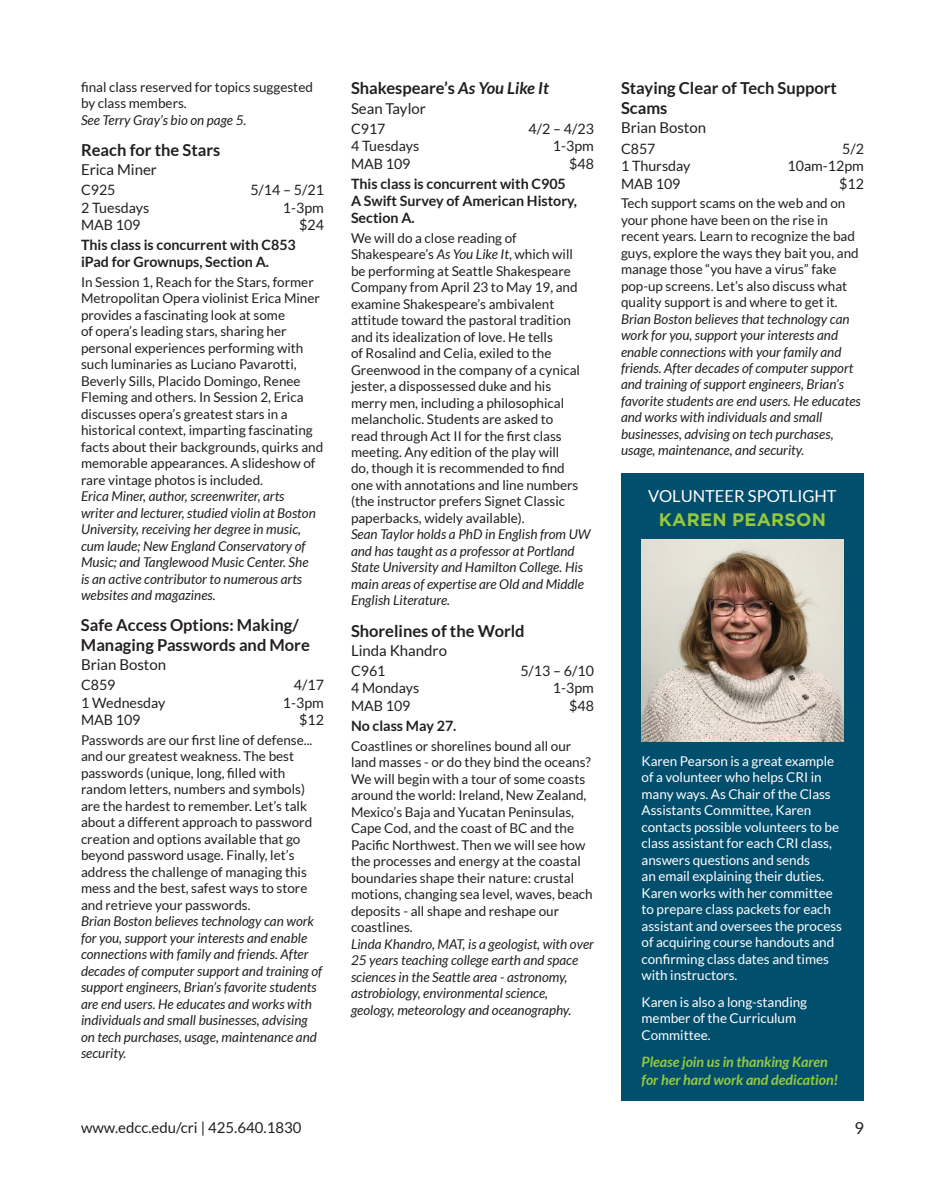
<style>
.page{position:relative;width:945px;height:1188px;background:#fff}
.page>*{position:absolute;margin:0;border:0;box-sizing:border-box;transform-origin:0 0}
.t1{font:700 18px "Gotham";letter-spacing:.015em;color:#97c93c}
.t2{font:700 16.5px/19.8px "Lato";color:#231f20}
.t3{font:16.5px "Lato";color:#fff}
.t4{font:16.5px "Lato";color:#231f20}
.t5{font:15px "Lato";color:#231f20}
.t6{font:14.25px/17.5px "Lato";color:#231f20}
.t7{font:700 14.25px/17.1px "Lato";color:#231f20}
.t8{font:italic 700 14.25px/18px "Lato";letter-spacing:-.005em;color:#97c93c}
.t9{font:13.5px/16.5px "Lato";color:#231f20}
.t10{font:italic 13.5px/16.5px "Lato";color:#231f20}
.t11{font:13.5px/16.5px "Lato";letter-spacing:-.005em;color:#fff}
.s1{font-style:italic}
</style>
<div class="page">
<div style="left:621px;top:473px;width:243px;height:628px;background:#014e6d"></div>
<img style="left:642px;top:540px;width:201px;height:201px">
<p class="t9" style="left:81px;top:79px;width:233px">final class reserved for topics suggested by class members.</p>
<p class="t10" style="left:81px;top:112px;width:167px">See Terry Gray’s bio on page 5.</p>
<p class="t2" style="left:81px;top:140px;width:141px">Reach for the Stars</p>
<p class="t5" style="left:81px;top:161px;width:77px">Erica Miner</p>
<p class="t6" style="left:81px;top:181px;width:70px">C925<br>2 Tuesdays<br>MAB 109</p>
<p class="t6" style="left:250px;top:181px;width:75px;text-align:right">5/14 – 5/21<br>1-3pm<br>$24</p>
<p class="t7" style="left:81px;top:236px;width:216px">This class is concurrent with C853 iPad for Grownups, Section A.</p>
<p class="t9" style="left:81px;top:274px;width:244px">In Session 1, Reach for the Stars, former Metropolitan Opera violinist Erica Miner provides a fascinating look at some<br>of opera’s leading stars, sharing her personal experiences performing with such luminaries as Luciano Pavarotti, Beverly Sills, Placido Domingo, Renee Fleming and others. In Session 2, Erica discusses opera’s greatest stars in a historical context, imparting fascinating facts about their backgrounds, quirks and memorable appearances. A slideshow of rare vintage photos is included.</p>
<p class="t10" style="left:81px;top:489px;width:236px">Erica Miner, author, screenwriter, arts writer and lecturer, studied violin at Boston University, receiving her degree in music, cum laude; New England Conservatory of Music; and Tanglewood Music Center. She is an active contributor to numerous arts websites and magazines.</p>
<p class="t2" style="left:81px;top:615px;width:230px">Safe Access Options: Making/<br>Managing Passwords and More</p>
<p class="t5" style="left:81px;top:656px;width:87px">Brian Boston</p>
<p class="t6" style="left:81px;top:676px;width:86px">C859<br>1 Wednesday<br>MAB 109</p>
<p class="t6" style="left:283px;top:676px;width:43px;text-align:right">4/17<br>1-3pm $12</p>
<p class="t9" style="left:81px;top:732px;width:233px">Passwords are our first line of defense... and our greatest weakness. The best passwords (unique, long, filled with random letters, numbers and symbols) are the hardest to remember. Let’s talk about a different approach to password creation and options available that go beyond password usage. Finally, let’s address the challenge of managing this mess and the best, safest ways to store and retrieve your passwords.</p>
<p class="t10" style="left:81px;top:914px;width:243px">Brian Boston believes technology can work for you, support your interests and enable connections with family and friends. After decades of computer support and training of support engineers, Brian’s favorite students are end users. He educates and works with individuals and small businesses, advising on tech purchases, usage, maintenance and security.</p>
<p class="t2" style="left:351px;top:78px;width:199px">Shakespeare’s <span class="s1">As You Like It</span></p>
<p class="t5" style="left:351px;top:100px;width:76px">Sean Taylor</p>
<p class="t6" style="left:351px;top:120px;width:70px">C917<br>4 Tuesdays<br>MAB 109</p>
<p class="t6" style="left:529px;top:120px;width:67px;text-align:right">4/2 – 4/23<br>1-3pm $48</p>
<p class="t7" style="left:351px;top:175px;width:228px">This class is concurrent with C905<br>A Swift Survey of American History,<br>Section A.</p>
<p class="t9" style="left:351px;top:229px;width:231px">We will do a close reading of Shakespeare’s <span class="s1">As You Like It</span>, which will be performing at Seattle Shakespeare Company from April 23 to May 19, and examine Shakespeare’s ambivalent attitude toward the pastoral tradition and its idealization of love. He tells<br>of Rosalind and Celia, exiled to the Greenwood in the company of a cynical jester, a dispossessed duke and his merry men, including a philosophical melancholic. Students are asked to read through Act II for the first class meeting. Any edition of the play will do, though it is recommended to find one with annotations and line numbers (the instructor prefers Signet Classic paperbacks, widely available).</p>
<p class="t10" style="left:351px;top:527px;width:241px">Sean Taylor holds a PhD in English from UW and has taught as a professor at Portland State University and Hamilton College. His main areas of expertise are Old and Middle English Literature.</p>
<p class="t2" style="left:351px;top:620px;width:175px">Shorelines of the World</p>
<p class="t5" style="left:351px;top:642px;width:98px">Linda Khandro</p>
<p class="t6" style="left:351px;top:662px;width:70px">C961<br>4 Mondays<br>MAB 109</p>
<p class="t6" style="left:520px;top:662px;width:75px;text-align:right">5/13 – 6/10<br>1-3pm<br>$48</p>
<p class="t7" style="left:351px;top:717px;width:107px">No class May 27.</p>
<p class="t9" style="left:351px;top:737px;width:243px">Coastlines or shorelines bound all our land masses - or do they bind the oceans?<br>We will begin with a tour of some coasts around the world: Ireland, New Zealand, Mexico’s Baja and Yucatan Peninsulas, Cape Cod, and the coast of BC and the Pacific Northwest. Then we will see how the processes and energy at the coastal boundaries shape their nature: crustal motions, changing sea level, waves, beach deposits - all shape and reshape our coastlines.</p>
<p class="t10" style="left:351px;top:936px;width:244px">Linda Khandro, MAT, is a geologist, with over 25 years teaching college earth and space sciences in the Seattle area - astronomy, astrobiology, environmental science, geology, meteorology and oceanography.</p>
<p class="t2" style="left:621px;top:78px;width:217px">Staying Clear of Tech Support<br>Scams</p>
<p class="t5" style="left:621px;top:120px;width:87px">Brian Boston</p>
<p class="t6" style="left:621px;top:139px;width:71px">C857<br>1 Thursday<br>MAB 109</p>
<p class="t6" style="left:788px;top:139px;width:78px;text-align:right">5/2<br>10am-12pm $12</p>
<p class="t9" style="left:621px;top:195px;width:239px">Tech support scams on the web and on your phone have been on the rise in recent years. Learn to recognize the bad guys, explore the ways they bait you, and manage those “you have a virus” fake pop-up screens. Let’s also discuss what quality support is and where to get it.</p>
<p class="t10" style="left:621px;top:311px;width:241px">Brian Boston believes that technology can work for you, support your interests and enable connections with your family and friends. After decades of computer support and training of support engineers, Brian’s favorite students are end users. He educates and works with individuals and small businesses, advising on tech purchases, usage, maintenance, and security.</p>
<p class="t3" style="left:648px;top:487px;width:190px">VOLUNTEER SPOTLIGHT</p>
<h1 class="t1" style="left:659px;top:509px;width:169px">KAREN PEARSON</h1>
<p class="t11" style="left:642px;top:753px;width:202px">Karen Pearson is a great example of a volunteer who helps CRI in many ways. As Chair of the Class<br>Assistants Committee, Karen contacts possible volunteers to be class assistant for each CRI class, answers questions and sends<br>an email explaining their duties.<br>Karen works with her committee to prepare class packets for each assistant and oversees the process of acquiring course handouts and confirming class dates and times with instructors.</p>
<p class="t11" style="left:642px;top:994px;width:167px">Karen is also a long-standing member of the Curriculum<br>Committee.</p>
<p class="t8" style="left:642px;top:1053px;width:198px">Please join us in thanking Karen for her hard work and dedication!</p>
<p class="t5" style="left:81px;top:1119px;width:222px">www.edcc.edu/cri | 425.640.1830</p>
<p class="t4" style="left:854px;top:1119px;width:11px">9</p>
</div>
